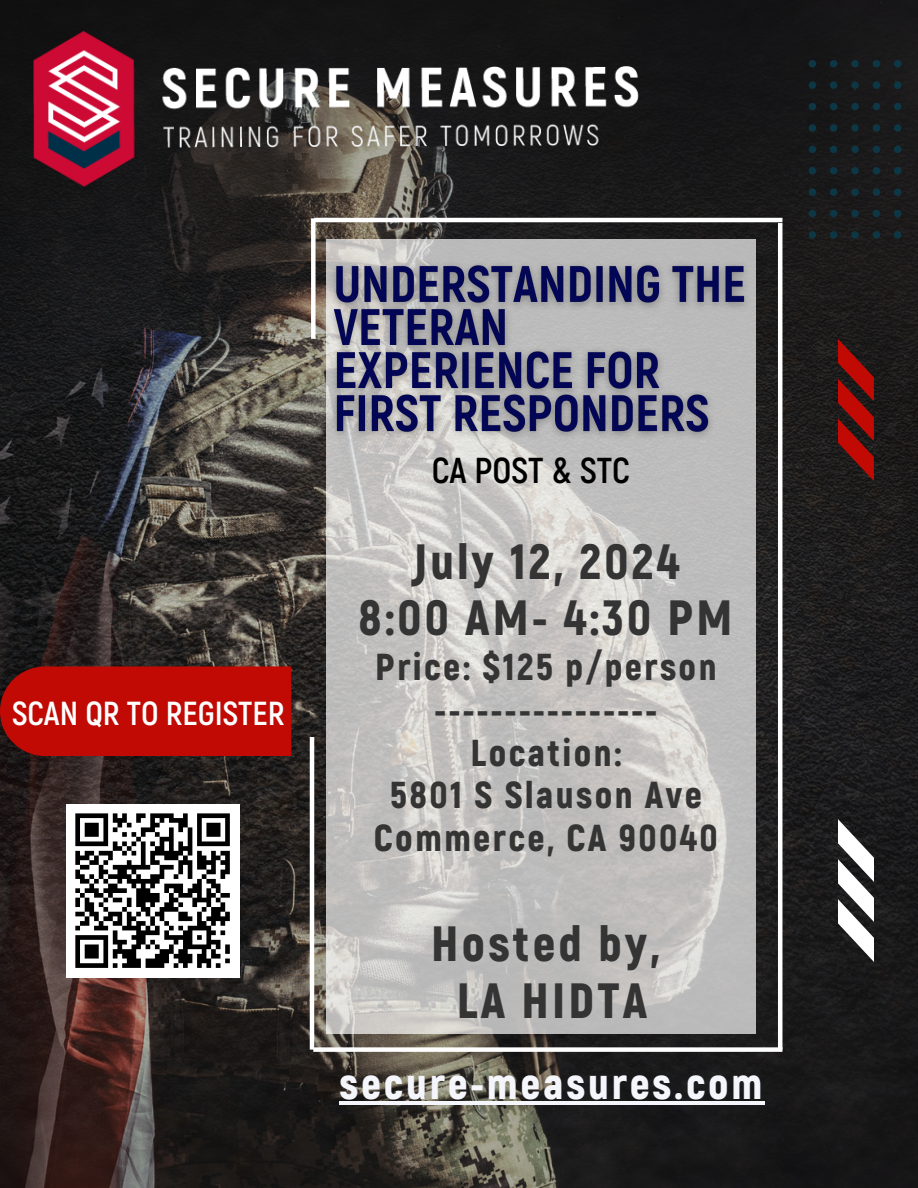
<style>
.page{position:relative;width:918px;height:1188px;background:#fff}
.page>*{position:absolute;margin:0;border:0;box-sizing:border-box;transform-origin:0 0}
.t1{font:900 49.5px/56.2px "Akrobat";letter-spacing:.065em;color:#343434;text-align:center}
.t2{font:900 43.65px "Akrobat";letter-spacing:.065em;color:#f4f6fc}
.t3{font:900 37.5px/42.8px "Akrobat";letter-spacing:.065em;color:#343434;text-align:center}
.t4{font:700 36px "Akrobat";color:#000}
.t5{font:700 33.3px "Akrobat";color:#fff}
</style>
<div class="page">
<img style="left:0;top:0;width:918px;height:1188px">
<div style="left:894px;top:60px;width:7px;height:8px;background:#0e3746;border-radius:50%"></div>
<div style="left:894px;top:81px;width:7px;height:8px;background:#0e3746;border-radius:50%"></div>
<div style="left:873px;top:60px;width:7px;height:8px;background:#0e3746;border-radius:50%"></div>
<div style="left:873px;top:81px;width:7px;height:8px;background:#0e3746;border-radius:50%"></div>
<div style="left:851px;top:60px;width:8px;height:8px;background:#0e3746;border-radius:50%"></div>
<div style="left:851px;top:81px;width:8px;height:8px;background:#0e3746;border-radius:50%"></div>
<div style="left:830px;top:60px;width:7px;height:8px;background:#0e3746;border-radius:50%"></div>
<div style="left:830px;top:81px;width:7px;height:8px;background:#0e3746;border-radius:50%"></div>
<div style="left:809px;top:60px;width:7px;height:8px;background:#0e3746;border-radius:50%"></div>
<div style="left:809px;top:81px;width:7px;height:8px;background:#0e3746;border-radius:50%"></div>
<div style="left:894px;top:103px;width:7px;height:7px;background:#0e3746;border-radius:50%"></div>
<div style="left:894px;top:124px;width:7px;height:8px;background:#0e3746;border-radius:50%"></div>
<div style="left:894px;top:146px;width:7px;height:7px;background:#0e3746;border-radius:50%"></div>
<div style="left:894px;top:167px;width:7px;height:8px;background:#0e3746;border-radius:50%"></div>
<div style="left:894px;top:188px;width:7px;height:8px;background:#0e3746;border-radius:50%"></div>
<div style="left:894px;top:210px;width:7px;height:7px;background:#0e3746;border-radius:50%"></div>
<div style="left:894px;top:231px;width:7px;height:8px;background:#0e3746;border-radius:50%"></div>
<div style="left:873px;top:103px;width:7px;height:7px;background:#0e3746;border-radius:50%"></div>
<div style="left:873px;top:124px;width:7px;height:8px;background:#0e3746;border-radius:50%"></div>
<div style="left:873px;top:146px;width:7px;height:7px;background:#0e3746;border-radius:50%"></div>
<div style="left:873px;top:167px;width:7px;height:8px;background:#0e3746;border-radius:50%"></div>
<div style="left:873px;top:188px;width:7px;height:8px;background:#0e3746;border-radius:50%"></div>
<div style="left:873px;top:210px;width:7px;height:7px;background:#0e3746;border-radius:50%"></div>
<div style="left:873px;top:231px;width:7px;height:8px;background:#0e3746;border-radius:50%"></div>
<div style="left:851px;top:103px;width:8px;height:7px;background:#0e3746;border-radius:50%"></div>
<div style="left:851px;top:124px;width:8px;height:8px;background:#0e3746;border-radius:50%"></div>
<div style="left:851px;top:146px;width:8px;height:7px;background:#0e3746;border-radius:50%"></div>
<div style="left:851px;top:167px;width:8px;height:8px;background:#0e3746;border-radius:50%"></div>
<div style="left:851px;top:188px;width:8px;height:8px;background:#0e3746;border-radius:50%"></div>
<div style="left:851px;top:210px;width:8px;height:7px;background:#0e3746;border-radius:50%"></div>
<div style="left:851px;top:231px;width:8px;height:8px;background:#0e3746;border-radius:50%"></div>
<div style="left:830px;top:103px;width:7px;height:7px;background:#0e3746;border-radius:50%"></div>
<div style="left:830px;top:124px;width:7px;height:8px;background:#0e3746;border-radius:50%"></div>
<div style="left:830px;top:146px;width:7px;height:7px;background:#0e3746;border-radius:50%"></div>
<div style="left:830px;top:167px;width:7px;height:8px;background:#0e3746;border-radius:50%"></div>
<div style="left:830px;top:188px;width:7px;height:8px;background:#0e3746;border-radius:50%"></div>
<div style="left:830px;top:210px;width:7px;height:7px;background:#0e3746;border-radius:50%"></div>
<div style="left:830px;top:231px;width:7px;height:8px;background:#0e3746;border-radius:50%"></div>
<div style="left:809px;top:103px;width:7px;height:7px;background:#0e3746;border-radius:50%"></div>
<div style="left:809px;top:124px;width:7px;height:8px;background:#0e3746;border-radius:50%"></div>
<div style="left:809px;top:146px;width:7px;height:7px;background:#0e3746;border-radius:50%"></div>
<div style="left:809px;top:167px;width:7px;height:8px;background:#0e3746;border-radius:50%"></div>
<div style="left:809px;top:188px;width:7px;height:8px;background:#0e3746;border-radius:50%"></div>
<div style="left:809px;top:210px;width:7px;height:7px;background:#0e3746;border-radius:50%"></div>
<div style="left:809px;top:231px;width:7px;height:8px;background:#0e3746;border-radius:50%"></div>
<div style="left:313px;top:1047px;width:469px;height:5px;background:#fff"></div>
<div style="left:311px;top:218px;width:5px;height:121px;background:#fff"></div>
<div style="left:0;top:666px;width:291px;height:90px;background:#c00a03"></div>
<hr style="left:310px;top:737px;width:4px;height:313px;background:#fff">
<hr style="left:778px;top:223px;width:4px;height:827px;background:#fff">
<hr style="left:314px;top:218px;width:468px;height:4px;background:#fff">
<svg style="left:838px;top:339px;width:36px;height:142px;background:#6f120e"></svg>
<svg style="left:838px;top:819px;width:36px;height:143px"></svg>
<svg style="left:327px;top:239px;width:429px;height:794px;background:#c6c4c2"></svg>
<div style="left:66px;top:804px;width:173px;height:173px;background:#fff"></div>
<svg style="left:75px;top:813px;width:155px;height:155px"></svg>
<img style="left:13px;top:15px;width:643px;height:181px">
<img style="left:322px;top:252px;width:435px;height:194px">
<hr style="left:340px;top:1101px;width:425px;height:4px;background:#f4f6fc">
<p class="t5" style="left:12px;top:691px;width:274px">SCAN QR TO REGISTER</p>
<h5 class="t4" style="left:432px;top:447px;width:200px">CA POST &amp; STC</h5>
<p class="t1" style="left:358px;top:531px;width:376px">July 12, 2024<br>8:00 AM- 4:30 PM</p>
<p class="t3" style="left:374px;top:644px;width:345px">Price: $125 p/person ----------------<br>Location:<br>5801 S Slauson Ave<br>Commerce, CA 90040</p>
<p class="t1" style="left:431px;top:914px;width:230px">Hosted by,<br>LA HIDTA</p>
<h4 class="t2" style="left:340px;top:1055px;width:424px">secure-measures.com</h4>
</div>
